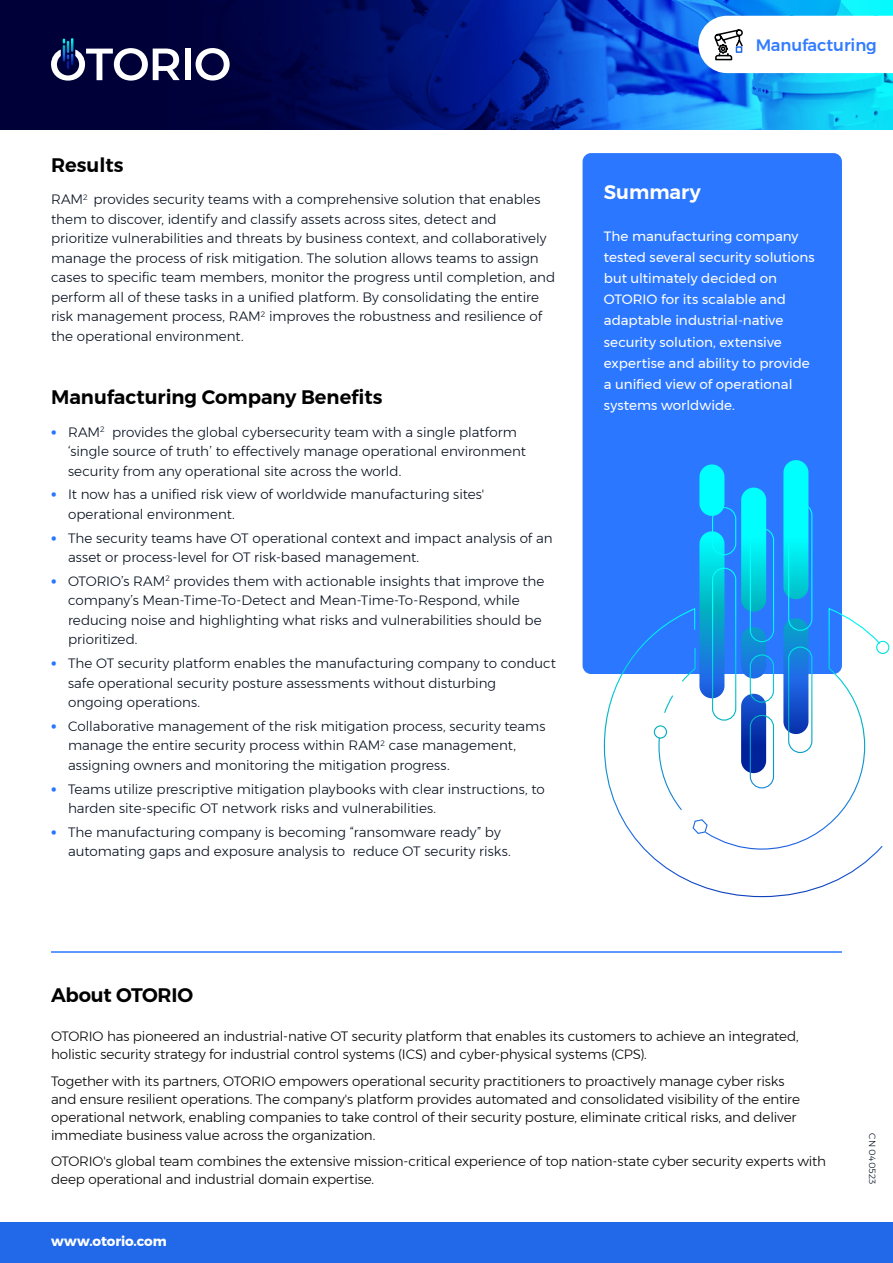
<style>
.page{position:relative;width:893px;height:1263px;background:#fff}
.page>*{position:absolute;margin:0;border:0;box-sizing:border-box;transform-origin:0 0}
.t1{font:600 19.5px "Montserrat";color:#000}
.t2{font:600 19.5px "Montserrat";color:#fff}
.t3{font:500 16.5px "Montserrat";letter-spacing:-.005em;color:#2b77ff}
.t4{font:300 13.5px/19.5px "Montserrat";color:#040e1d}
.t5{font:300 13.5px/18px "Montserrat";letter-spacing:-.01em;color:#000}
.t6{font:13.5px/21px "Montserrat";color:#fff}
.t7{font:700 13.5px "Montserrat";letter-spacing:-.005em;color:#fff}
.t8{font:300 9px "Montserrat";letter-spacing:.015em;color:#040e1d}
.s1{font-weight:700;font-size:16.5px;color:#2b77ff}
</style>
<div class="page">
<div style="left:583px;top:153px;width:259px;height:521px;background:#2b77ff;border-radius:9px"></div>
<svg style="left:603px;top:129px;width:281px;height:769px"></svg>
<div style="left:654px;top:725px;width:13px;height:14px;border:1px solid #fff;border-radius:50%"></div>
<div style="left:876px;top:641px;width:13px;height:13px;border:1px solid #fff;border-radius:50%"></div>
<svg style="left:658px;top:460px;width:223px;height:390px"></svg>
<svg style="left:604px;top:0;width:289px;height:129px;background:#138cec"></svg>
<svg style="left:0;top:0;width:604px;height:130px;background:#011066"></svg>
<div style="left:185px;top:49px;width:5px;height:31px;background:#fff"></div>
<svg style="left:196px;top:48px;width:34px;height:33px"></svg>
<svg style="left:51px;top:38px;width:129px;height:43px"></svg>
<hr style="left:51px;top:951px;width:791px;height:2px;background:#2b77ff">
<div style="left:0;top:1222px;width:893px;height:41px;background:#2169e8"></div>
<svg style="left:698px;top:16px;width:195px;height:57px"></svg>
<h1 class="t1" style="left:51px;top:150px;width:74px">Results</h1>
<p class="t4" style="left:51px;top:189px;width:506px">RAM<sup>2</sup> provides security teams with a comprehensive solution that enables them to discover, identify and classify assets across sites, detect and prioritize vulnerabilities and threats by business context, and collaboratively manage the process of risk mitigation. The solution allows teams to assign cases to specific team members, monitor the progress until completion, and perform all of these tasks in a unified platform. By consolidating the entire risk management process, RAM<sup>2</sup> improves the robustness and resilience of the operational environment.</p>
<h1 class="t1" style="left:51px;top:382px;width:333px">Manufacturing Company Benefits</h1>
<p class="t4" style="left:68px;top:422px;width:460px;text-indent:-17px"><span class="s1">•</span> RAM<sup>2</sup> provides the global cybersecurity team with a single platform ‘single source of truth’ to effectively manage operational environment security from any operational site across the world.</p>
<p class="t4" style="left:68px;top:484px;width:418px;text-indent:-17px"><span class="s1">•</span> It now has a unified risk view of worldwide manufacturing sites' operational environment.</p>
<p class="t4" style="left:68px;top:528px;width:486px;text-indent:-17px"><span class="s1">•</span> The security teams have OT operational context and impact analysis of an asset or process-level for OT risk-based management.</p>
<p class="t4" style="left:68px;top:571px;width:478px;text-indent:-17px"><span class="s1">•</span> OTORIO’s RAM<sup>2</sup> provides them with actionable insights that improve the company’s Mean-Time-To-Detect and Mean-Time-To-Respond, while reducing noise and highlighting what risks and vulnerabilities should be prioritized.</p>
<p class="t4" style="left:68px;top:653px;width:490px;text-indent:-17px"><span class="s1">•</span> The OT security platform enables the manufacturing company to conduct safe operational security posture assessments without disturbing<br>ongoing operations.</p>
<p class="t4" style="left:68px;top:716px;width:479px;text-indent:-17px"><span class="s1">•</span> Collaborative management of the risk mitigation process, security teams manage the entire security process within RAM<sup>2</sup> case management, assigning owners and monitoring the mitigation progress.</p>
<p class="t4" style="left:68px;top:779px;width:478px;text-indent:-17px"><span class="s1">•</span> Teams utilize prescriptive mitigation playbooks with clear instructions, to harden site-specific OT network risks and vulnerabilities.</p>
<p class="t4" style="left:68px;top:822px;width:444px;text-indent:-17px"><span class="s1">•</span> The manufacturing company is becoming “ransomware ready” by automating gaps and exposure analysis to reduce OT security risks.</p>
<p class="t3" style="left:755px;top:32px;width:123px">Manufacturing</p>
<h1 class="t2" style="left:604px;top:177px;width:99px">Summary</h1>
<p class="t6" style="left:604px;top:226px;width:212px">The manufacturing company tested several security solutions but ultimately decided on<br>OTORIO for its scalable and adaptable industrial-native security solution, extensive expertise and ability to provide a unified view of operational systems worldwide.</p>
<h1 class="t1" style="left:51px;top:980px;width:144px">About OTORIO</h1>
<p class="t5" style="left:51px;top:1027px;width:749px">OTORIO has pioneered an industrial-native OT security platform that enables its customers to achieve an integrated, holistic security strategy for industrial control systems (ICS) and cyber-physical systems (CPS).</p>
<p class="t5" style="left:51px;top:1072px;width:750px">Together with its partners, OTORIO empowers operational security practitioners to proactively manage cyber risks and ensure resilient operations. The company's platform provides automated and consolidated visibility of the entire operational network, enabling companies to take control of their security posture, eliminate critical risks, and deliver immediate business value across the organization.</p>
<p class="t5" style="left:51px;top:1152px;width:776px">OTORIO's global team combines the extensive mission-critical experience of top nation-state cyber security experts with deep operational and industrial domain expertise.</p>
<p class="t7" style="left:51px;top:1231px;width:117px">www.otorio.com</p>
<p class="t8" style="left:879px;top:1133px;width:52px;rotate:90deg">CN 040523</p>
</div>
